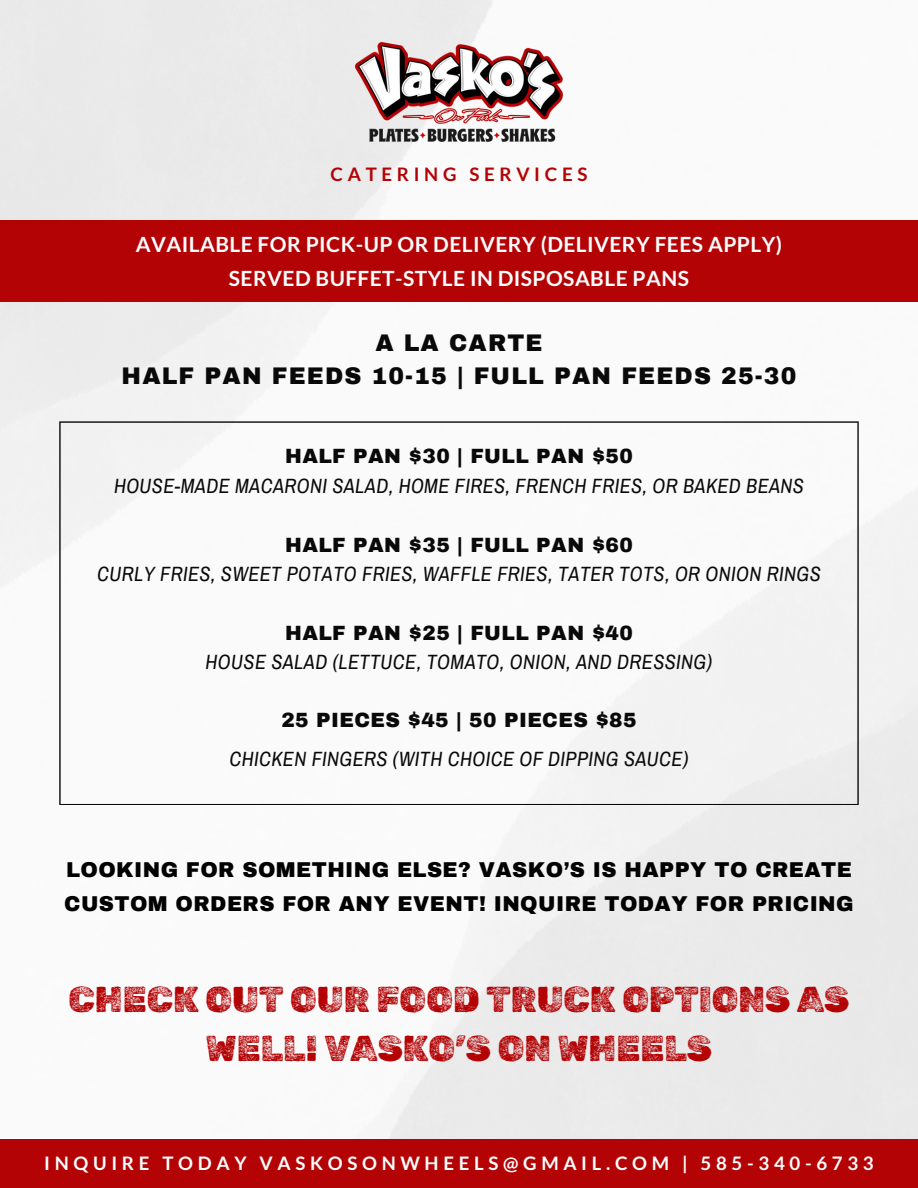
<style>
.page{position:relative;width:918px;height:1188px;background:#fff}
.page>*{position:absolute;margin:0;border:0;box-sizing:border-box;transform-origin:0 0}
.t1{font:36px/49.5px "Rubik Dirt";color:#b40305;text-align:center}
.t2{font:900 23.55px/32.7px "Archivo";letter-spacing:.05em;color:#0a0909;text-align:center}
.t3{font:900 21px/33.8px "Archivo";letter-spacing:.02em;color:#000}
.t4{font:700 21px/33.8px "Lato";letter-spacing:.02em;color:#fdfdfd;text-align:center}
.t5{font:italic 20.1px "Archivo Narrow";letter-spacing:.02em;color:#0a0909}
.t6{font:900 20.1px "Archivo";letter-spacing:.02em;color:#0a0909}
.t7{font:700 18.75px "Lato";letter-spacing:.25em;color:#fdfdfd}
.t8{font:700 18.75px "Lato";letter-spacing:.25em;color:#b40305}
.t9{font:18.75px "Lato";letter-spacing:.25em;color:#fdfdfd}
</style>
<div class="page">
<img style="left:0;top:0;width:918px;height:1139px">
<div style="left:0;top:1139px;width:918px;height:49px;background:#b40305"></div>
<img style="left:356px;top:42px;width:207px;height:99px">
<svg style="left:59px;top:421px;width:800px;height:384px"></svg>
<div style="left:0;top:221px;width:918px;height:81px;background:#b40305"></div>
<h4 class="t8" style="left:331px;top:163px;width:258px">CATERING SERVICES</h4>
<h4 class="t4" style="left:136px;top:227px;width:648px">AVAILABLE FOR PICK-UP OR DELIVERY (DELIVERY FEES APPLY)<br>SERVED BUFFET-STYLE IN DISPOSABLE PANS</h4>
<h3 class="t2" style="left:122px;top:327px;width:676px">A LA CARTE<br>HALF PAN FEEDS 10-15 | FULL PAN FEEDS 25-30</h3>
<h2 class="t6" style="left:285px;top:446px;width:349px">HALF PAN $30 | FULL PAN $50</h2>
<h4 class="t5" style="left:114px;top:475px;width:691px">HOUSE-MADE MACARONI SALAD, HOME FIRES, FRENCH FRIES, OR BAKED BEANS</h4>
<h4 class="t6" style="left:285px;top:534px;width:349px">HALF PAN $35 | FULL PAN $60</h4>
<h4 class="t5" style="left:97px;top:564px;width:725px">CURLY FRIES, SWEET POTATO FRIES, WAFFLE FRIES, TATER TOTS, OR ONION RINGS</h4>
<h4 class="t6" style="left:285px;top:622px;width:349px">HALF PAN $25 | FULL PAN $40</h4>
<h4 class="t5" style="left:206px;top:652px;width:508px">HOUSE SALAD (LETTUCE, TOMATO, ONION, AND DRESSING)</h4>
<h4 class="t6" style="left:281px;top:709px;width:357px">25 PIECES $45 | 50 PIECES $85</h4>
<h1 class="t5" style="left:229px;top:748px;width:461px">CHICKEN FINGERS (WITH CHOICE OF DIPPING SAUCE)</h1>
<p class="t3" style="left:64px;top:853px;width:791px">LOOKING FOR SOMETHING ELSE? VASKO’S IS HAPPY TO CREATE<br>CUSTOM ORDERS FOR ANY EVENT! INQUIRE TODAY FOR PRICING</p>
<p class="t1" style="left:69px;top:975px;width:782px">CHECK OUT OUR FOOD TRUCK OPTIONS AS<br>WELL! VASKO’S ON WHEELS</p>
<h4 class="t7" style="left:44px;top:1152px;width:831px">INQUIRE TODAY VASKOSONWHEELS@GMAIL.COM | 585-340-6733</h4>
<p class="t9" style="left:47px;top:1152px;width:74px">INQUI</p>
<p class="t9" style="left:814px;top:1152px;width:59px">6733</p>
</div>
